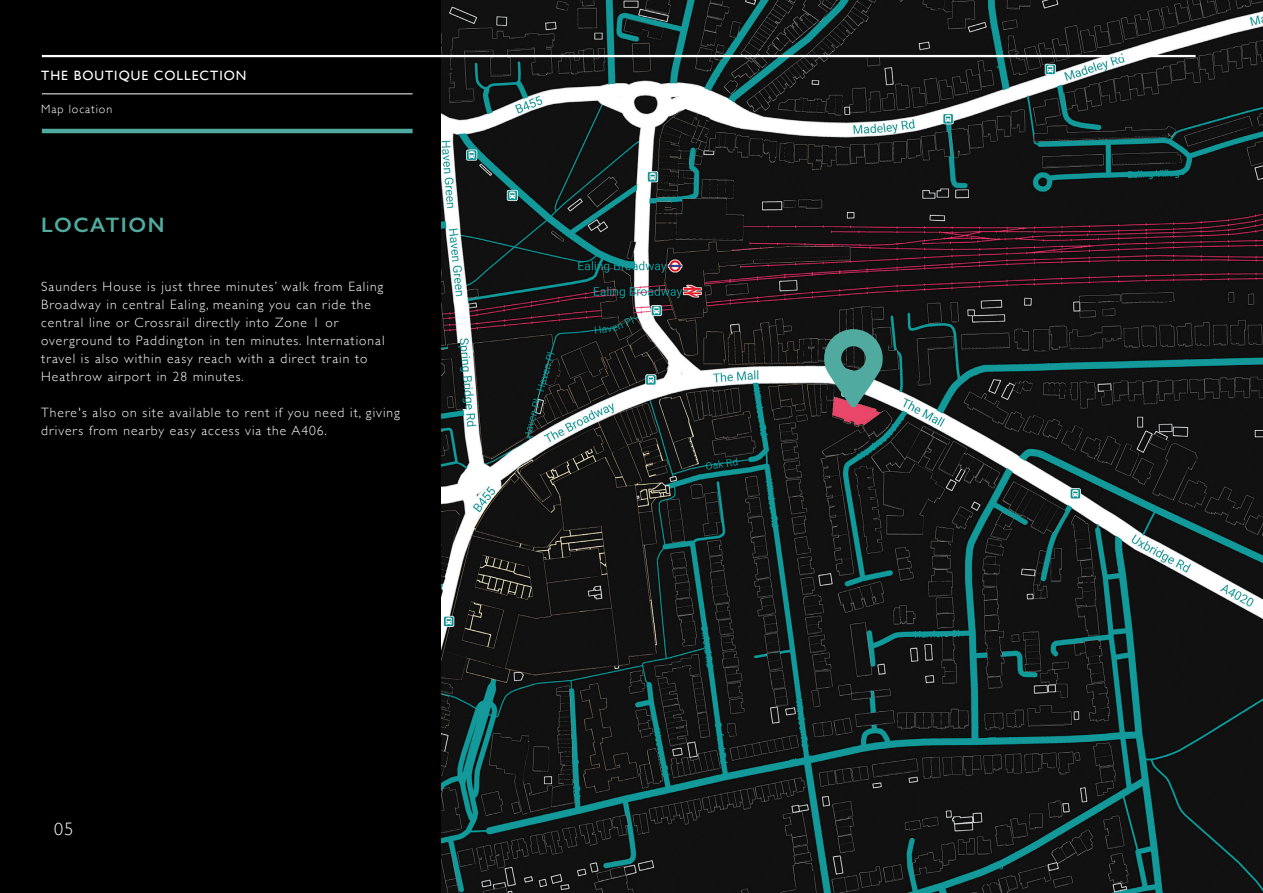
<style>
.page{position:relative;width:1263px;height:893px;background:#000}
.page>*{position:absolute;margin:0;border:0;box-sizing:border-box;transform-origin:0 0}
.t1{font:600 21px "Gill Sans";letter-spacing:.075em;color:#51aa9f}
.t2{font:300 18px "Gill Sans";color:#fff}
.t3{font:300 13.5px/18px "Gill Sans";letter-spacing:.075em;color:#fff}
.t4{font:13.5px "Gill Sans";letter-spacing:.075em;color:#fff}
.t5{font:300 12px "Gill Sans";letter-spacing:.075em;color:#fff}
</style>
<div class="page">
<img style="left:442px;top:0;width:821px;height:893px">
<hr style="left:42px;top:129px;width:371px;height:4px;background:#51aa9f">
<hr style="left:42px;top:55px;width:1153px;height:2px;background:#fff">
<svg style="left:824px;top:329px;width:59px;height:79px;background:#517d78"></svg>
<hr style="left:42px;top:94px;width:371px;height:1px;background:#fff">
<p class="t4" style="left:41px;top:68px;width:207px">THE BOUTIQUE COLLECTION</p>
<p class="t5" style="left:41px;top:100px;width:73px">Map location</p>
<h1 class="t1" style="left:41px;top:212px;width:125px">LOCATION</h1>
<p class="t3" style="left:41px;top:277px;width:345px">Saunders House is just three minutes’ walk from Ealing Broadway in central Ealing, meaning you can ride the central line or Crossrail directly into Zone 1 or overground to Paddington in ten minutes. International travel is also within easy reach with a direct train to Heathrow airport in 28 minutes.</p>
<p class="t3" style="left:41px;top:403px;width:360px">There's also on site available to rent if you need it, giving drivers from nearby easy access via the A406.</p>
<h2 class="t2" style="left:54px;top:815px;width:21px">05</h2>
</div>
